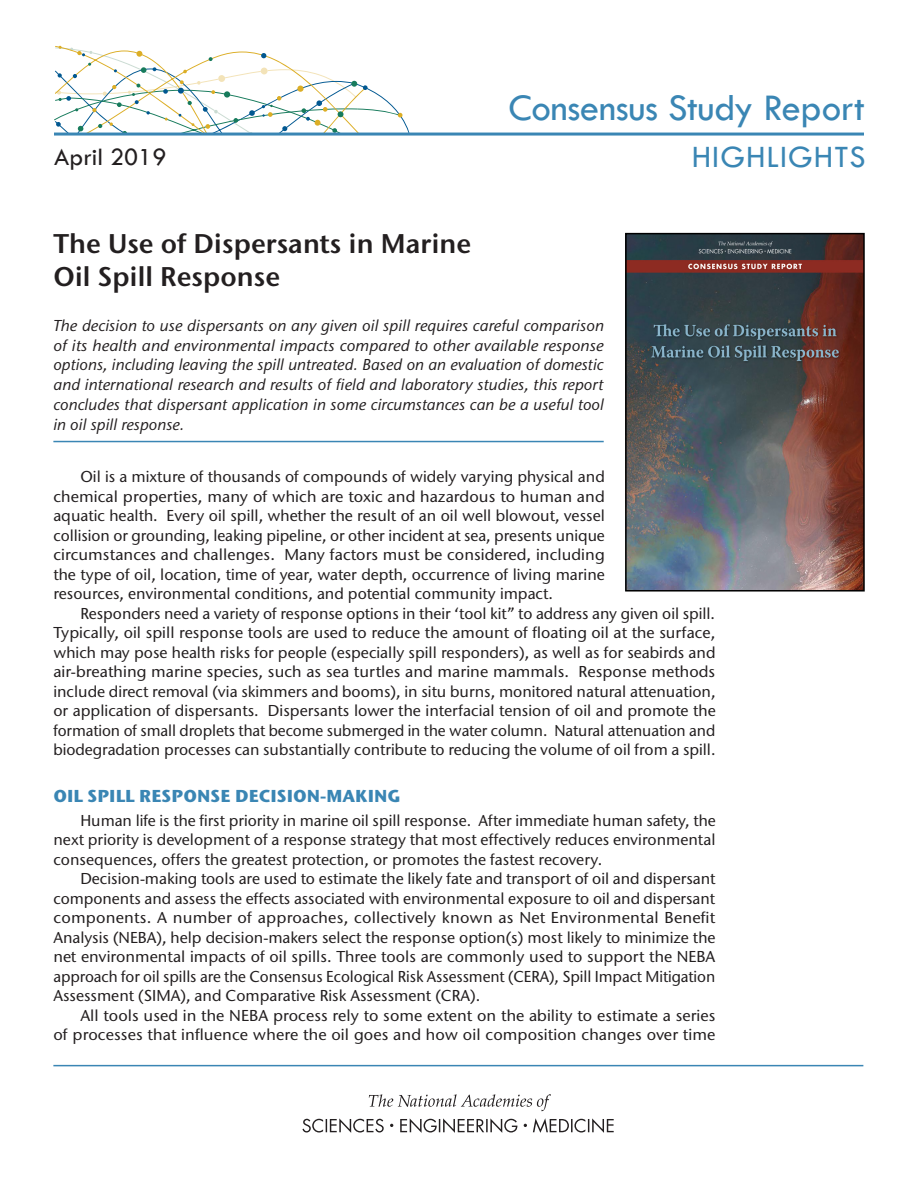
<style>
.page{position:relative;width:918px;height:1188px;background:#fff}
.page>*{position:absolute;margin:0;border:0;box-sizing:border-box;transform-origin:0 0}
.t1{font:39px "Tw Cen";letter-spacing:-.01em;color:#3a86b4}
.t2{font:32.25px "Tw Cen";letter-spacing:.03em;color:#3a86b4}
.Report_Title{font:600 27px "Stone Sans ITC Pro";color:#231f20}
.t3{font:25.5px "Tw Cen";color:#231f20}
.A_Head{font:700 17.25px "Stone Sans ITC Std";color:#3a86b4}
.Body_Text{font:500 15.75px/19.5px "Stone Sans ITC Std";color:#231f20;text-align:justify}
.Body_Text-2{font:italic 500 15.75px/20px "Stone Sans ITC Std";color:#231f20;text-align:justify}
</style>
<div class="page">
<hr style="left:53px;top:1065px;width:810px;height:1px;background:#3a86b4">
<svg style="left:369px;top:1094px;width:182px;height:17px"></svg>
<svg style="left:302px;top:1118px;width:312px;height:15px"></svg>
<svg style="left:54px;top:46px;width:357px;height:87px"></svg>
<hr style="left:54px;top:133px;width:810px;height:3px;background:#3a86b4">
<hr style="left:53px;top:441px;width:551px;height:1px;background:#3a86b4">
<img style="left:628px;top:236px;width:234px;height:353px">
<div style="left:625px;top:233px;width:240px;height:359px;border:2px solid #000"></div>
<p class="t3" style="left:54px;top:142px;width:114px">April 2019</p>
<p class="Report_Title" style="left:53px;top:227px;width:419px">The Use of Dispersants in Marine</p>
<p class="Report_Title" style="left:53px;top:260px;width:228px">Oil Spill Response</p>
<p class="t1" style="left:508px;top:84px;width:358px">Consensus Study Report</p>
<p class="t2" style="left:692px;top:137px;width:175px">HIGHLIGHTS</p>
<p class="Body_Text-2" style="left:53px;top:315px;width:552px">The decision to use dispersants on any given oil spill requires careful comparison of its health and environmental impacts compared to other available response options, including leaving the spill untreated. Based on an evaluation of domestic and international research and results of field and laboratory studies, this report concludes that dispersant application in some circumstances can be a useful tool in oil spill response.</p>
<p class="Body_Text" style="left:53px;top:467px;width:553px;text-indent:27px">Oil is a mixture of thousands of compounds of widely varying physical and chemical properties, many of which are toxic and hazardous to human and aquatic health. Every oil spill, whether the result of an oil well blowout, vessel collision or grounding, leaking pipeline, or other incident at sea, presents unique circumstances and challenges. Many factors must be considered, including the type of oil, location, time of year, water depth, occurrence of living marine resources, environmental conditions, and potential community impact.</p>
<p class="Body_Text" style="left:53px;top:604px;width:664px;text-indent:27px">Responders need a variety of response options in their ‘tool kit” to address any given oil spill.<br>Typically, oil spill response tools are used to reduce the amount of floating oil at the surface, which may pose health risks for people (especially spill responders), as well as for seabirds and air-breathing marine species, such as sea turtles and marine mammals. Response methods include direct removal (via skimmers and booms), in situ burns, monitored natural attenuation, or application of dispersants. Dispersants lower the interfacial tension of oil and promote the formation of small droplets that become submerged in the water column. Natural attenuation and biodegradation processes can substantially contribute to reducing the volume of oil from a spill.</p>
<p class="A_Head" style="left:53px;top:785px;width:349px">OIL SPILL RESPONSE DECISION-MAKING</p>
<p class="Body_Text" style="left:53px;top:811px;width:664px;text-indent:27px">Human life is the first priority in marine oil spill response. After immediate human safety, the next priority is development of a response strategy that most effectively reduces environmental consequences, offers the greatest protection, or promotes the fastest recovery.</p>
<p class="Body_Text" style="left:53px;top:869px;width:664px;text-indent:27px">Decision-making tools are used to estimate the likely fate and transport of oil and dispersant components and assess the effects associated with environmental exposure to oil and dispersant components. A number of approaches, collectively known as Net Environmental Benefit Analysis (NEBA), help decision-makers select the response option(s) most likely to minimize the net environmental impacts of oil spills. Three tools are commonly used to support the NEBA approach for oil spills are the Consensus Ecological Risk Assessment (CERA), Spill Impact Mitigation Assessment (SIMA), and Comparative Risk Assessment (CRA).</p>
<p class="Body_Text" style="left:53px;top:1006px;width:664px;text-align:right">All tools used in the NEBA process rely to some extent on the ability to estimate a series<br>of processes that influence where the oil goes and how oil composition changes over time</p>
</div>
